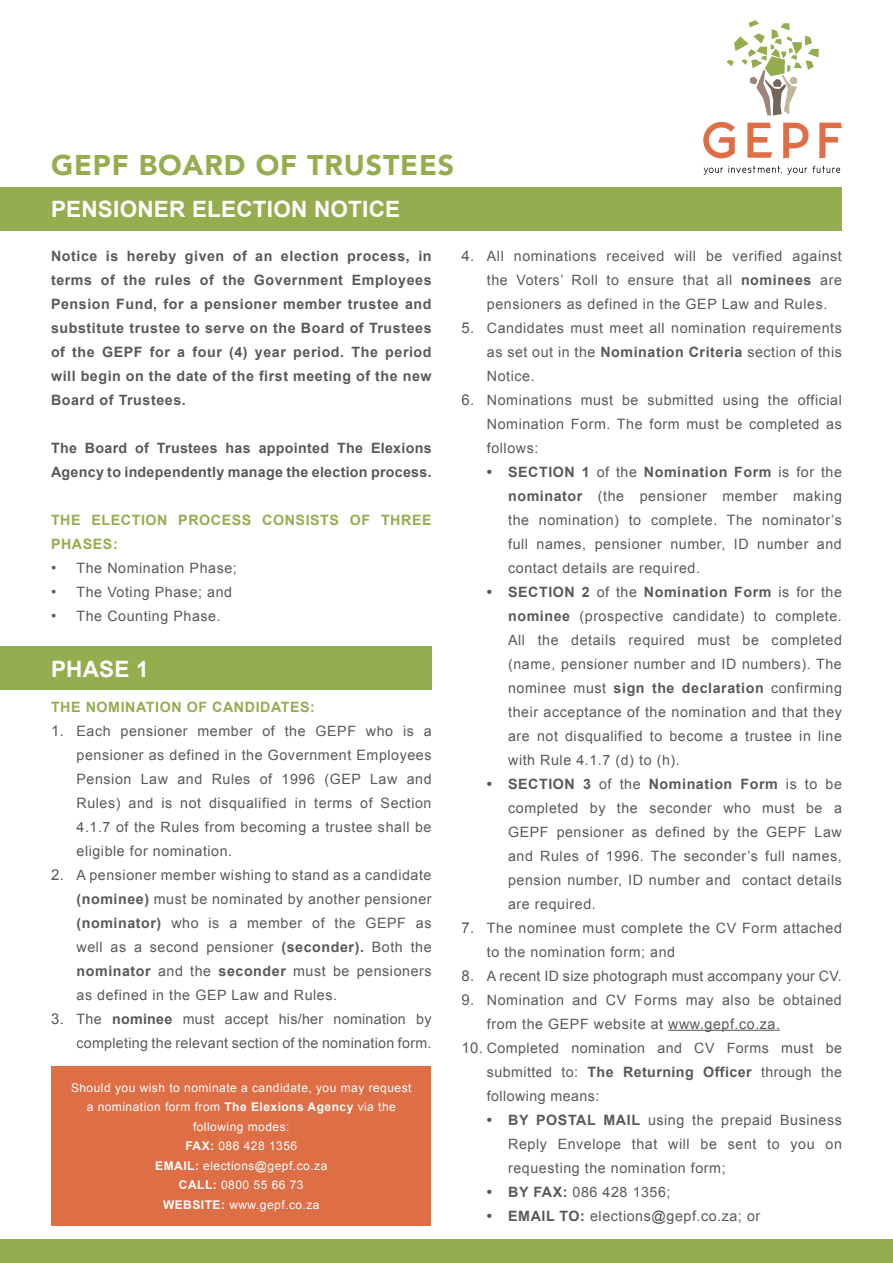
<style>
.page{position:relative;width:893px;height:1263px;background:#fff}
.page>*{position:absolute;margin:0;border:0;box-sizing:border-box;transform-origin:0 0}
.t1{font:900 28.5px "Avenir";letter-spacing:.03em;color:#94ad4f}
.t2{font:700 22.5px "Arial";letter-spacing:.01em;color:#fff}
.t3{font:14.25px/24px "Arial";letter-spacing:.04em;color:#58595b;text-align:justify}
.t4{font:700 14.25px/24px "Arial";letter-spacing:.02em;color:#58595b;text-align:justify}
.t5{font:14.25px/24px "Arial";letter-spacing:.02em;color:#58595b;text-align:right}
.t6{font:700 14.25px/24px "Arial";letter-spacing:.04em;color:#94ad4f}
.t7{font:12px/19.5px "Arial";letter-spacing:.04em;color:#fff;text-align:center}
.s1{font-size:15px}
.s2{font-weight:700}
.s3{font-weight:700;font-size:15px}
</style>
<div class="page">
<hr style="left:668px;top:1030px;width:112px;height:1px;background:#58595b">
<div style="left:0;top:187px;width:842px;height:44px;background:#94ad4f"></div>
<div style="left:52px;top:1066px;width:379px;height:160px;background:#de6e45"></div>
<div style="left:0;top:646px;width:432px;height:44px;background:#94ad4f"></div>
<div style="left:0;top:1239px;width:893px;height:24px;background:#94ad4f"></div>
<svg style="left:726px;top:20px;width:93px;height:96px"></svg>
<svg style="left:747px;top:123px;width:25px;height:35px"></svg>
<svg style="left:783px;top:123px;width:25px;height:35px"></svg>
<svg style="left:819px;top:123px;width:23px;height:35px"></svg>
<svg style="left:704px;top:166px;width:136px;height:9px"></svg>
<svg style="left:703px;top:122px;width:32px;height:36px"></svg>
<h1 class="t1" style="left:51px;top:140px;width:405px">GEPF BOARD OF TRUSTEES</h1>
<h2 class="t2" style="left:51px;top:194px;width:351px">PENSIONER ELECTION NOTICE</h2>
<p class="t4" style="left:51px;top:244px;width:382px">Notice is hereby given of an election process, in terms of the rules of the Government Employees Pension Fund, for a pensioner member trustee and substitute trustee to serve on the Board of Trustees of the GEPF for a four (4) year period. The period will begin on the date of the first meeting of the new Board of Trustees.</p>
<p class="t4" style="left:51px;top:436px;width:382px">The Board of Trustees has appointed The Elexions<br>Agency to independently manage the election process.</p>
<p class="t6" style="left:51px;top:508px;width:382px">THE ELECTION PROCESS CONSISTS OF THREE<br>PHASES:</p>
<p class="t3" style="left:51px;top:556px;width:187px"><span class="s1">•</span> The Nomination Phase;</p>
<p class="t3" style="left:51px;top:580px;width:183px"><span class="s1">•</span> The Voting Phase; and</p>
<p class="t3" style="left:51px;top:604px;width:171px"><span class="s1">•</span> The Counting Phase.</p>
<h2 class="t2" style="left:51px;top:654px;width:99px">PHASE 1</h2>
<p class="t6" style="left:51px;top:695px;width:266px">THE NOMINATION OF CANDIDATES:</p>
<p class="t3" style="left:77px;top:719px;width:357px;text-indent:-26px"><span class="s1">1.</span> Each pensioner member of the GEPF who is a pensioner as defined in the Government Employees Pension Law and Rules of 1996 (GEP Law and Rules) and is not disqualified in terms of Section 4.1.7 of the Rules from becoming a trustee shall be eligible for nomination.</p>
<p class="t3" style="left:77px;top:863px;width:357px;text-indent:-26px"><span class="s1">2.</span> A pensioner member wishing to stand as a candidate <span class="s2">(nominee)</span> must be nominated by another pensioner <span class="s2">(nominator)</span> who is a member of the GEPF as well as a second pensioner <span class="s2">(seconder).</span> Both the <span class="s2">nominator</span> and the <span class="s2">seconder</span> must be pensioners as defined in the GEP Law and Rules.</p>
<p class="t5" style="left:51px;top:1007px;width:382px"><span class="s1">3.</span> The <span class="s2">nominee</span> must accept his/her nomination by completing the relevant section of the nomination form.</p>
<p class="t7" style="left:71px;top:1078px;width:342px">Should you wish to nominate a candidate, you may request a nomination form from <span class="s2">The Elexions Agency</span> via the following modes:<br><span class="s2">FAX:</span> 086 428 1356<br><span class="s2">EMAIL:</span> elections@gepf.co.za<br><span class="s2">CALL:</span> 0800 55 66 73<br><span class="s2">WEBSITE:</span> www.gepf.co.za</p>
<p class="t3" style="left:487px;top:244px;width:357px;text-indent:-26px"><span class="s1">4.</span> All nominations received will be verified against the Voters’ Roll to ensure that all <span class="s2">nominees</span> are pensioners as defined in the GEP Law and Rules.</p>
<p class="t3" style="left:487px;top:316px;width:357px;text-indent:-26px"><span class="s1">5.</span> Candidates must meet all nomination requirements as set out in the <span class="s2">Nomination Criteria</span> section of this Notice.</p>
<p class="t3" style="left:487px;top:388px;width:357px;text-indent:-26px"><span class="s1">6.</span> Nominations must be submitted using the official Nomination Form. The form must be completed as follows:</p>
<p class="t3" style="left:508px;top:460px;width:335px;text-indent:-21px"><span class="s3">•</span> <span class="s2">SECTION 1</span> of the <span class="s2">Nomination Form</span> is for the <span class="s2">nominator</span> (the pensioner member making the nomination) to complete. The nominator’s full names, pensioner number, ID number and contact details are required.</p>
<p class="t3" style="left:508px;top:580px;width:335px;text-indent:-21px"><span class="s3">•</span> <span class="s2">SECTION 2</span> of the <span class="s2">Nomination Form</span> is for the <span class="s2">nominee</span> (prospective candidate) to complete.<br>All the details required must be completed (name, pensioner number and ID numbers). The nominee must <span class="s2">sign the declaration</span> confirming their acceptance of the nomination and that they are not disqualified to become a trustee in line with Rule 4.1.7 (d) to (h).</p>
<p class="t3" style="left:508px;top:772px;width:335px;text-indent:-21px"><span class="s3">•</span> <span class="s2">SECTION 3</span> of the <span class="s2">Nomination Form</span> is to be completed by the seconder who must be a GEPF pensioner as defined by the GEPF Law and Rules of 1996. The seconder’s full names, pension number, ID number and contact details are required.</p>
<p class="t3" style="left:487px;top:916px;width:357px;text-indent:-26px"><span class="s1">7.</span> The nominee must complete the CV Form attached to the nomination form; and</p>
<p class="t5" style="left:461px;top:964px;width:382px"><span class="s1">8.</span> A recent ID size photograph must accompany your CV.</p>
<p class="t3" style="left:487px;top:988px;width:356px;text-indent:-26px"><span class="s1">9.</span> Nomination and CV Forms may also be obtained from the GEPF website at www.gepf.co.za.</p>
<p class="t3" style="left:487px;top:1036px;width:357px;text-indent:-26px"><span class="s1">10.</span> Completed nomination and CV Forms must be submitted to: <span class="s2">The Returning Officer</span> through the following means:</p>
<p class="t3" style="left:508px;top:1108px;width:335px;text-indent:-21px"><span class="s3">•</span> <span class="s2">BY POSTAL MAIL</span> using the prepaid Business Reply Envelope that will be sent to you on requesting the nomination form;</p>
<p class="t3" style="left:487px;top:1180px;width:185px"><span class="s3">•</span> <span class="s2">BY FAX:</span> 086 428 1356;</p>
<p class="t3" style="left:487px;top:1204px;width:275px"><span class="s3">•</span> <span class="s2">EMAIL TO:</span> elections@gepf.co.za; or</p>
</div>
